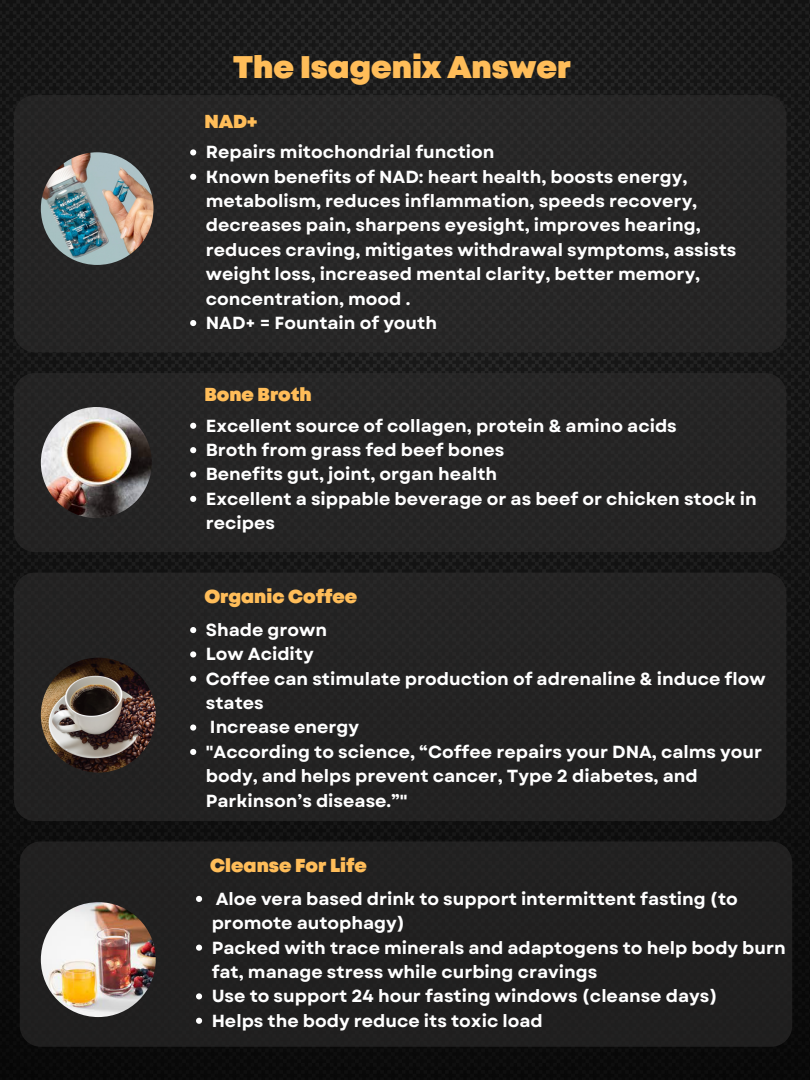
<style>
.page{position:relative;width:810px;height:1080px;background:#fff}
.page>*{position:absolute;margin:0;border:0;box-sizing:border-box;transform-origin:0 0}
.t1{font:900 31.25px "Mont";color:#ffbd59}
.t2{font:900 18.75px "Mont";color:#ffbd59}
.t3{font:700 17.5px/24.4px "Garet";color:#fff}
</style>
<div class="page">
<img style="left:0;top:0;width:810px;height:1080px">
<div style="left:14px;top:95px;width:772px;height:257px;background:#262525;border-radius:21px"></div>
<img style="left:41px;top:152px;width:112px;height:113px;border-radius:50%">
<div style="left:14px;top:373px;width:772px;height:179px;background:#252424;border-radius:21px"></div>
<img style="left:41px;top:407px;width:111px;height:111px;border-radius:50%">
<div style="left:14px;top:573px;width:772px;height:248px;background:#232222;border-radius:21px"></div>
<img style="left:41px;top:658px;width:115px;height:115px;border-radius:50%">
<svg style="left:190px;top:149px;width:6px;height:6px"></svg>
<svg style="left:190px;top:174px;width:6px;height:6px"></svg>
<svg style="left:190px;top:320px;width:6px;height:6px"></svg>
<svg style="left:190px;top:423px;width:6px;height:6px"></svg>
<svg style="left:190px;top:447px;width:6px;height:6px"></svg>
<svg style="left:190px;top:471px;width:6px;height:7px"></svg>
<svg style="left:190px;top:496px;width:6px;height:6px"></svg>
<svg style="left:190px;top:627px;width:6px;height:6px"></svg>
<svg style="left:190px;top:651px;width:6px;height:6px"></svg>
<svg style="left:190px;top:676px;width:6px;height:6px"></svg>
<svg style="left:190px;top:725px;width:6px;height:6px"></svg>
<svg style="left:190px;top:749px;width:6px;height:6px"></svg>
<div style="left:20px;top:841px;width:772px;height:206px;background:#202020;border-radius:21px"></div>
<img style="left:41px;top:902px;width:115px;height:115px;border-radius:50%">
<svg style="left:196px;top:896px;width:6px;height:6px"></svg>
<svg style="left:196px;top:945px;width:6px;height:6px"></svg>
<svg style="left:196px;top:993px;width:6px;height:6px"></svg>
<svg style="left:196px;top:1018px;width:6px;height:6px"></svg>
<h1 class="t1" style="left:233px;top:56px;width:339px">The Isagenix Answer</h1>
<p class="t2" style="left:204px;top:114px;width:55px">NAD+</p>
<p class="t3" style="left:206px;top:140px;width:532px">Repairs mitochondrial function<br>Known benefits of NAD: heart health, boosts energy, metabolism, reduces inflammation, speeds recovery, decreases pain, sharpens eyesight, improves hearing, reduces craving, mitigates withdrawal symptoms, assists weight loss, increased mental clarity, better memory, concentration, mood .<br>NAD+ = Fountain of youth</p>
<p class="t2" style="left:204px;top:387px;width:109px">Bone Broth</p>
<p class="t3" style="left:206px;top:413px;width:553px">Excellent source of collagen, protein &amp; amino acids<br>Broth from grass fed beef bones<br>Benefits gut, joint, organ health<br>Excellent a sippable beverage or as beef or chicken stock in recipes</p>
<p class="t2" style="left:204px;top:589px;width:154px">Organic Coffee</p>
<p class="t3" style="left:206px;top:618px;width:561px">Shade grown<br>Low Acidity<br>Coffee can stimulate production of adrenaline &amp; induce flow states<br>Increase energy<br>"According to science, “Coffee repairs your DNA, calms your body, and helps prevent cancer, Type 2 diabetes, and<br>Parkinson’s disease.”"</p>
<p class="t2" style="left:210px;top:858px;width:158px">Cleanse For Life</p>
<p class="t3" style="left:212px;top:887px;width:576px">Aloe vera based drink to support intermittent fasting (to promote autophagy)<br>Packed with trace minerals and adaptogens to help body burn fat, manage stress while curbing cravings<br>Use to support 24 hour fasting windows (cleanse days)<br>Helps the body reduce its toxic load</p>
</div>
